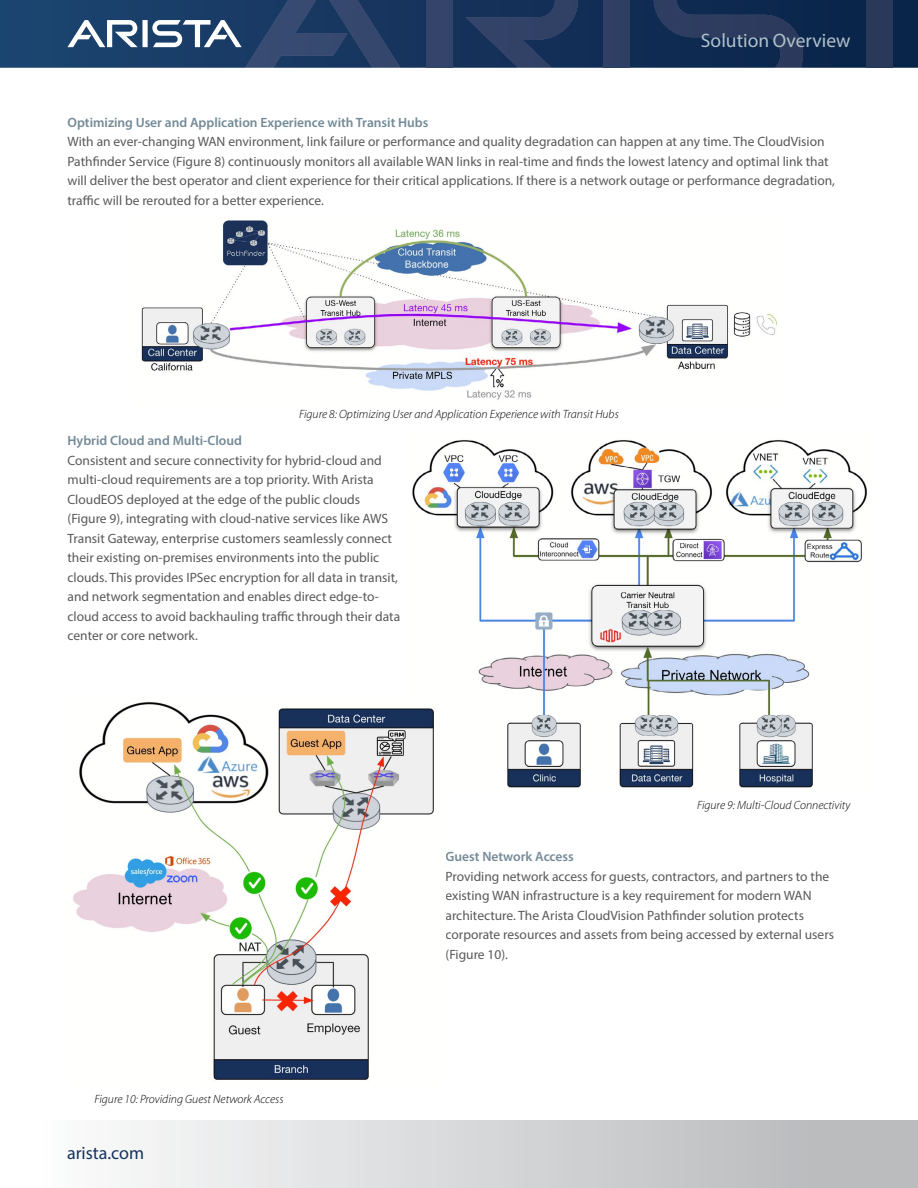
<style>
.page{position:relative;width:918px;height:1188px;background:#fff}
.page>*{position:absolute;margin:0;border:0;box-sizing:border-box;transform-origin:0 0}
.t1{font:19.5px "Myriad Pro";color:#b1c0c9}
.t2{font:18px "Myriad Pro";color:#16325c}
.t3{font:13.5px/19.5px "Myriad Pro";color:#58595b}
.t4{font:600 13.5px "Myriad Pro";color:#748a96}
.t5{font:italic 300 12px "Myriad Pro";color:#000}
</style>
<div class="page">
<svg style="left:0;top:0;width:918px;height:68px;background:#13325a"></svg>
<div style="left:426px;top:0;width:26px;height:68px;background:#34446a"></div>
<svg style="left:465px;top:0;width:113px;height:68px;background:#22385f"></svg>
<svg style="left:67px;top:0;width:333px;height:68px;background:#334f75"></svg>
<div style="left:604px;top:0;width:26px;height:68px;background:#2f3f63"></div>
<svg style="left:654px;top:0;width:149px;height:68px;background:#1a3156"></svg>
<div style="left:867px;top:0;width:26px;height:68px;background:#2a385a"></div>
<div style="left:0;top:1120px;width:918px;height:68px;background:linear-gradient(to right,#fff,#b3b5b7)"></div>
<img style="left:141px;top:220px;width:636px;height:180px">
<img style="left:412px;top:440px;width:455px;height:348px">
<img style="left:73px;top:698px;width:373px;height:382px">
<h1 class="t1" style="left:701px;top:29px;width:151px">Solution Overview</h1>
<p class="t4" style="left:68px;top:113px;width:362px">Optimizing User and Application Experience with Transit Hubs</p>
<p class="t3" style="left:68px;top:132px;width:769px">With an ever-changing WAN environment, link failure or performance and quality degradation can happen at any time. The CloudVision Pathfinder Service (Figure 8) continuously monitors all available WAN links in real-time and finds the lowest latency and optimal link that will deliver the best operator and client experience for their critical applications. If there is a network outage or performance degradation, traffic will be rerouted for a better experience.</p>
<p class="t5" style="left:299px;top:407px;width:321px">Figure 8: Optimizing User and Application Experience with Transit Hubs</p>
<p class="t4" style="left:68px;top:432px;width:176px">Hybrid Cloud and Multi-Cloud</p>
<p class="t3" style="left:68px;top:450px;width:334px">Consistent and secure connectivity for hybrid-cloud and multi-cloud requirements are a top priority. With Arista CloudEOS deployed at the edge of the public clouds (Figure 9), integrating with cloud-native services like AWS Transit Gateway, enterprise customers seamlessly connect their existing on-premises environments into the public clouds. This provides IPSec encryption for all data in transit, and network segmentation and enables direct edge-to&shy;cloud access to avoid backhauling traffic through their data center or core network.</p>
<p class="t5" style="left:94px;top:1092px;width:191px">Figure 10: Providing Guest Network Access</p>
<h2 class="t2" style="left:67px;top:1142px;width:79px">arista.com</h2>
<p class="t5" style="left:697px;top:798px;width:155px">Figure 9: Multi-Cloud Connectivity</p>
<p class="t4" style="left:446px;top:848px;width:130px">Guest Network Access</p>
<p class="t3" style="left:446px;top:867px;width:390px">Providing network access for guests, contractors, and partners to the existing WAN infrastructure is a key requirement for modern WAN architecture. The Arista CloudVision Pathfinder solution protects corporate resources and assets from being accessed by external users (Figure 10).</p>
</div>
